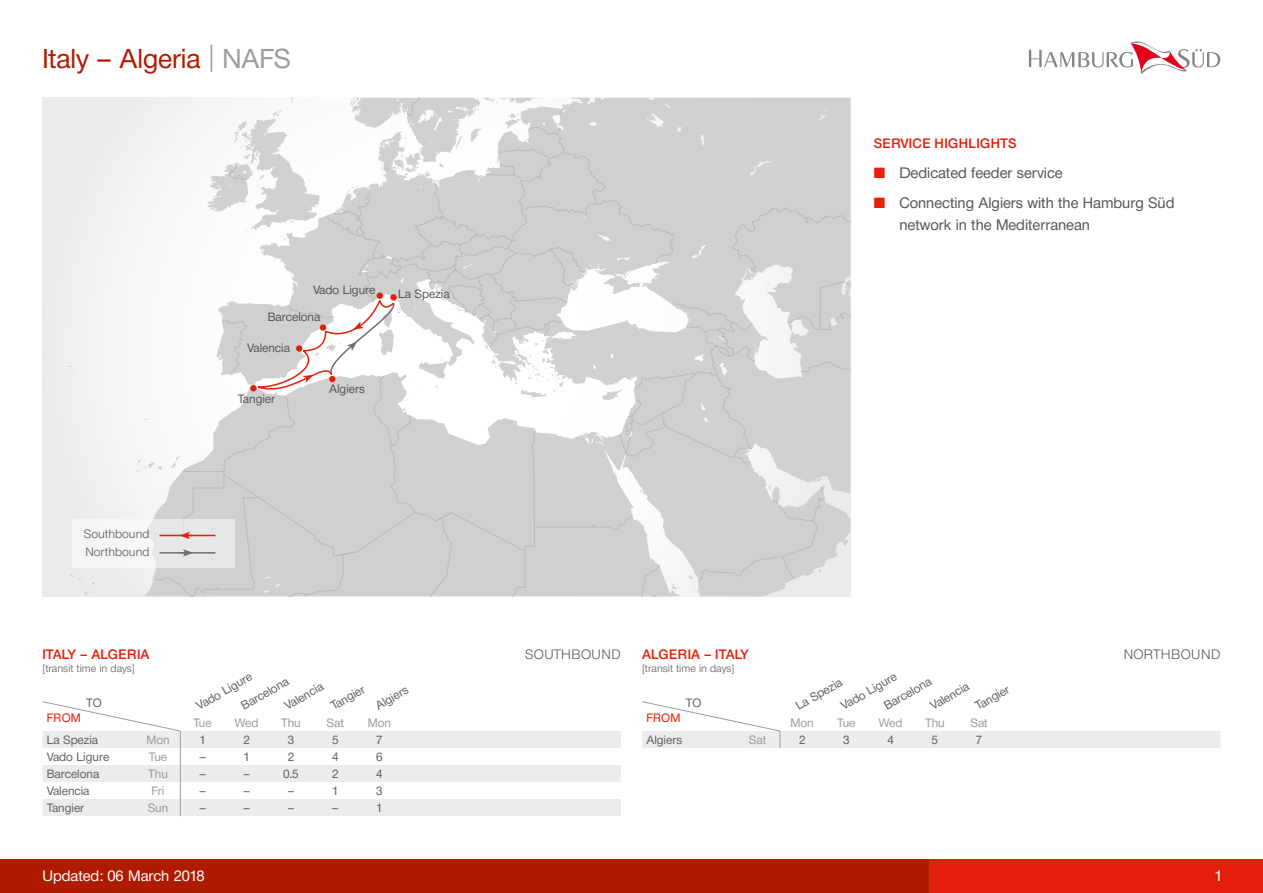
<style>
.page{position:relative;width:1263px;height:893px;background:#fff}
.page>*{position:absolute;margin:0;border:0;box-sizing:border-box;transform-origin:0 0}
.t1{font:27px "Neue Helvetica BQ";color:#b01b00}
.t2{font:15px/22.5px "Neue Helvetica BQ";color:#565655}
.t3{font:15px "Neue Helvetica BQ";color:#fff}
.t4{font:500 13.5px "Neue Helvetica BQ";color:#e41e0a}
.t5{font:300 13.5px "Neue Helvetica BQ";letter-spacing:.02em;color:#565655}
.t6{font:500 13.5px "Neue Helvetica BQ";letter-spacing:.02em;color:#e41e0a}
.t7{font:12px/22.5px "Neue Helvetica BQ";color:#626261}
.t8{font:12px "Neue Helvetica BQ";color:#565655}
.t9{font:12px "Neue Helvetica BQ";color:#9c9c9d}
.t10{font:300 12px/18px "Neue Helvetica BQ";color:#565655}
.t11{font:12px "Neue Helvetica BQ";letter-spacing:.02em;color:#e41e0a}
.t12{font:300 10.5px "Neue Helvetica BQ";color:#565655}
.s1{color:#9c9c9d}
.s2{color:#e41e0a}
</style>
<div class="page">
<div style="left:0;top:859px;width:929px;height:34px;background:#b01b00"></div>
<div style="left:929px;top:859px;width:334px;height:34px;background:#e41e0a"></div>
<svg style="left:1029px;top:41px;width:191px;height:33px"></svg>
<hr style="left:1262px;top:859px;width:1px;height:34px;background:#b01b00">
<svg style="left:43px;top:98px;width:807px;height:498px"></svg>
<svg style="left:286px;top:98px;width:321px;height:251px"></svg>
<svg style="left:819px;top:539px;width:29px;height:33px"></svg>
<svg style="left:794px;top:477px;width:31px;height:16px"></svg>
<svg style="left:42px;top:701px;width:579px;height:115px"></svg>
<svg style="left:642px;top:701px;width:578px;height:47px"></svg>
<div style="left:72px;top:519px;width:162px;height:49px;background:linear-gradient(to right,#f9f9f9,#e2e4e4)"></div>
<hr style="left:159px;top:552px;width:56px;height:2px;background:#6e6e6e">
<svg style="left:180px;top:549px;width:13px;height:8px"></svg>
<hr style="left:159px;top:535px;width:56px;height:1px;background:#e41e0a">
<svg style="left:180px;top:532px;width:13px;height:7px"></svg>
<svg style="left:248px;top:293px;width:160px;height:108px"></svg>
<h1 class="t1" style="left:43px;top:42px;width:250px">Italy – Algeria <span class="s1">| NAFS</span></h1>
<p class="t8" style="left:313px;top:282px;width:64px">Vado Ligure</p>
<p class="t8" style="left:268px;top:309px;width:54px">Barcelona</p>
<p class="t8" style="left:247px;top:341px;width:44px">Valencia</p>
<p class="t8" style="left:238px;top:392px;width:39px">Tangier</p>
<p class="t8" style="left:329px;top:381px;width:37px">Algiers</p>
<p class="t8" style="left:398px;top:287px;width:53px">La Spezia</p>
<p class="t6" style="left:874px;top:135px;width:144px">SERVICE HIGHLIGHTS</p>
<p class="t2" style="left:874px;top:161px;width:190px"><span class="s2">■</span> Dedicated feeder service</p>
<p class="t2" style="left:899px;top:191px;width:277px;text-indent:-26px"><span class="s2">■</span> Connecting Algiers with the Hamburg Süd network in the Mediterranean</p>
<p class="t10" style="left:84px;top:525px;width:67px">Southbound<br>Northbound</p>
<p class="t4" style="left:43px;top:646px;width:108px">ITALY – ALGERIA</p>
<p class="t5" style="left:525px;top:646px;width:97px">SOUTHBOUND</p>
<p class="t12" style="left:43px;top:661px;width:94px">[transit time in days]</p>
<p class="t7" style="left:191px;top:697px;width:64px;rotate:-30deg">Vado Ligure</p>
<p class="t7" style="left:236px;top:697px;width:54px;rotate:-30deg">Barcelona</p>
<p class="t7" style="left:280px;top:697px;width:44px;rotate:-30deg">Valencia</p>
<p class="t7" style="left:326px;top:697px;width:39px;rotate:-30deg">Tangier</p>
<p class="t7" style="left:371px;top:697px;width:37px;rotate:-30deg">Algiers</p>
<p class="t7" style="left:86px;top:692px;width:17px">TO</p>
<p class="t4" style="left:642px;top:646px;width:108px">ALGERIA – ITALY</p>
<p class="t5" style="left:1124px;top:646px;width:98px">NORTHBOUND</p>
<p class="t12" style="left:642px;top:661px;width:94px">[transit time in days]</p>
<p class="t7" style="left:836px;top:697px;width:64px;rotate:-30deg">Vado Ligure</p>
<p class="t7" style="left:879px;top:697px;width:54px;rotate:-30deg">Barcelona</p>
<p class="t7" style="left:791px;top:697px;width:53px;rotate:-30deg">La Spezia</p>
<p class="t7" style="left:959px;top:677px;width:39px;text-indent:-39px;rotate:-30deg">Valencia<br>Tangier</p>
<p class="t7" style="left:686px;top:692px;width:17px">TO</p>
<p class="t11" style="left:47px;top:711px;width:36px">FROM</p>
<p class="t9" style="left:193px;top:715px;width:20px">Tue</p>
<p class="t9" style="left:235px;top:715px;width:25px">Wed</p>
<p class="t9" style="left:281px;top:715px;width:21px">Thu</p>
<p class="t9" style="left:327px;top:715px;width:19px">Sat</p>
<p class="t9" style="left:368px;top:715px;width:25px">Mon</p>
<p class="t11" style="left:646px;top:711px;width:36px">FROM</p>
<p class="t9" style="left:790px;top:715px;width:25px">Mon</p>
<p class="t9" style="left:837px;top:715px;width:20px">Tue</p>
<p class="t9" style="left:879px;top:715px;width:25px">Wed</p>
<p class="t9" style="left:925px;top:715px;width:21px">Thu</p>
<p class="t9" style="left:970px;top:715px;width:19px">Sat</p>
<p class="t7" style="left:47px;top:729px;width:53px">La Spezia</p>
<p class="t9" style="left:146px;top:732px;width:25px">Mon</p>
<p class="t7" style="left:199px;top:729px;width:8px">1</p>
<p class="t7" style="left:243px;top:729px;width:8px">2</p>
<p class="t7" style="left:288px;top:729px;width:8px">3</p>
<p class="t7" style="left:332px;top:729px;width:8px">5</p>
<p class="t7" style="left:376px;top:729px;width:8px">7</p>
<p class="t7" style="left:47px;top:746px;width:64px">Vado Ligure</p>
<p class="t9" style="left:149px;top:749px;width:20px">Tue</p>
<p class="t7" style="left:199px;top:746px;width:8px">–</p>
<p class="t7" style="left:243px;top:746px;width:8px">1</p>
<p class="t7" style="left:288px;top:746px;width:8px">2</p>
<p class="t7" style="left:332px;top:746px;width:8px">4</p>
<p class="t7" style="left:376px;top:746px;width:8px">6</p>
<p class="t7" style="left:47px;top:763px;width:54px">Barcelona</p>
<p class="t9" style="left:148px;top:766px;width:21px">Thu</p>
<p class="t7" style="left:199px;top:763px;width:8px">–</p>
<p class="t7" style="left:243px;top:763px;width:8px">–</p>
<p class="t7" style="left:283px;top:763px;width:17px">0.5</p>
<p class="t7" style="left:332px;top:763px;width:8px">2</p>
<p class="t7" style="left:376px;top:763px;width:8px">4</p>
<p class="t7" style="left:47px;top:780px;width:44px">Valencia</p>
<p class="t9" style="left:152px;top:783px;width:14px">Fri</p>
<p class="t7" style="left:199px;top:780px;width:8px">–</p>
<p class="t7" style="left:243px;top:780px;width:8px">–</p>
<p class="t7" style="left:288px;top:780px;width:8px">–</p>
<p class="t7" style="left:332px;top:780px;width:8px">1</p>
<p class="t7" style="left:376px;top:780px;width:8px">3</p>
<p class="t7" style="left:47px;top:797px;width:39px">Tangier</p>
<p class="t9" style="left:148px;top:800px;width:22px">Sun</p>
<p class="t7" style="left:199px;top:797px;width:8px">–</p>
<p class="t7" style="left:243px;top:797px;width:8px">–</p>
<p class="t7" style="left:288px;top:797px;width:8px">–</p>
<p class="t7" style="left:332px;top:797px;width:8px">–</p>
<p class="t7" style="left:376px;top:797px;width:8px">1</p>
<p class="t7" style="left:646px;top:729px;width:37px">Algiers</p>
<p class="t9" style="left:749px;top:732px;width:19px">Sat</p>
<p class="t7" style="left:799px;top:729px;width:8px">2</p>
<p class="t7" style="left:843px;top:729px;width:8px">3</p>
<p class="t7" style="left:887px;top:729px;width:8px">4</p>
<p class="t7" style="left:931px;top:729px;width:8px">5</p>
<p class="t7" style="left:976px;top:729px;width:8px">7</p>
<p class="t3" style="left:43px;top:867px;width:164px">Updated: 06 March 2018</p>
<p class="t3" style="left:1214px;top:867px;width:10px">1</p>
</div>
